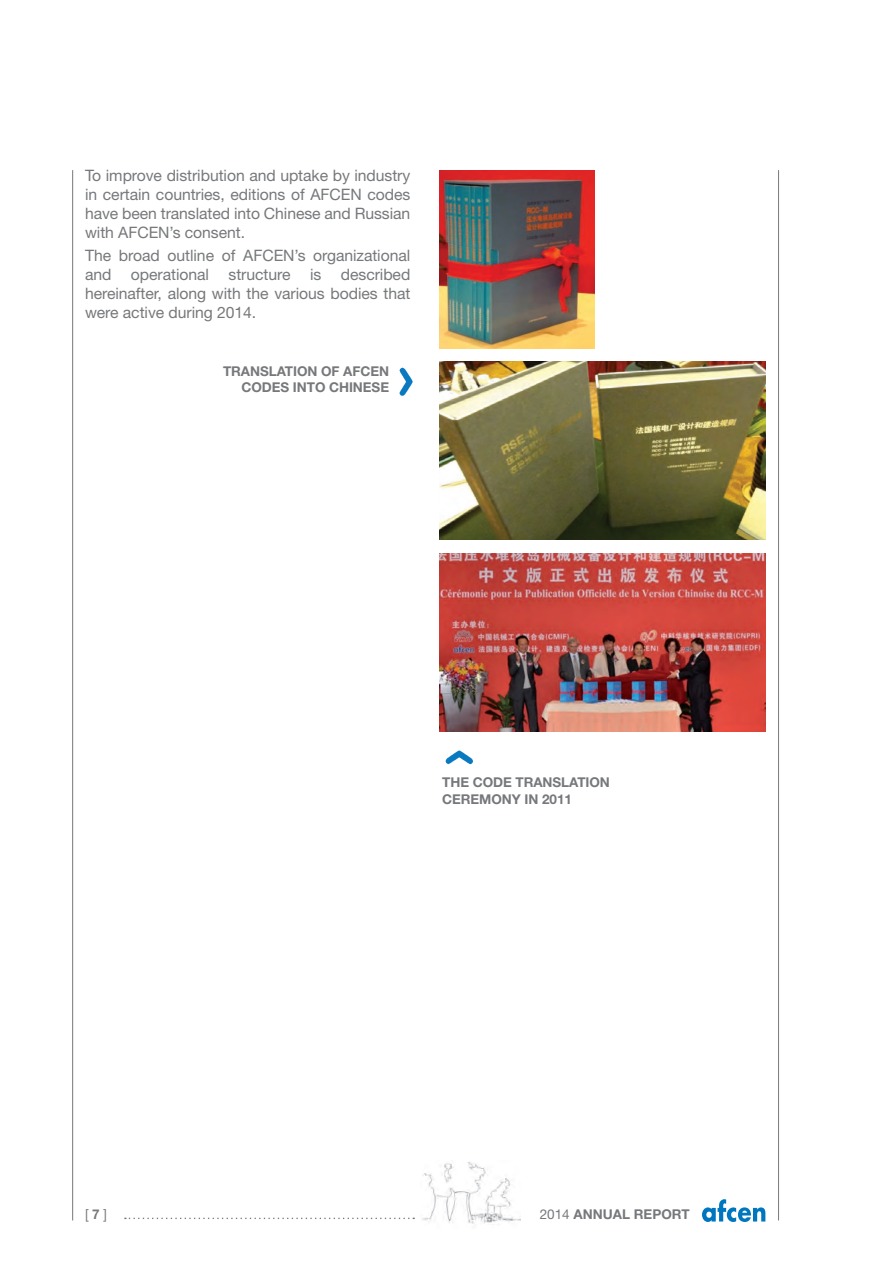
<style>
.page{position:relative;width:893px;height:1263px;background:#fff}
.page>*{position:absolute;margin:0;border:0;box-sizing:border-box;transform-origin:0 0}
.t1{font:15.75px/18.9px "Helvetica Neue LT Std";letter-spacing:-.005em;color:#76787b;text-align:justify}
.t2{font:700 13.5px/16.2px "Helvetica Neue LT Std";letter-spacing:-.005em;color:#76787b;text-align:right}
.t3{font:13.5px "Helvetica Neue LT Std";color:#76787b}
.s1{font-weight:700}
.s2{font-weight:400}
</style>
<div class="page">
<svg style="left:702px;top:1199px;width:63px;height:23px"></svg>
<img style="left:422px;top:1162px;width:98px;height:62px">
<svg style="left:125px;top:1217px;width:289px;height:2px"></svg>
<hr style="left:72px;top:170px;width:1px;height:1050px;background:#76787b">
<hr style="left:778px;top:170px;width:1px;height:1050px;background:#76787b">
<img style="left:439px;top:170px;width:155px;height:178px">
<img style="left:439px;top:361px;width:326px;height:179px">
<img style="left:439px;top:554px;width:326px;height:178px">
<img style="left:399px;top:367px;width:14px;height:29px">
<img style="left:445px;top:750px;width:28px;height:15px">
<p class="t1" style="left:85px;top:166px;width:327px">To improve distribution and uptake by industry in certain countries, editions of AFCEN codes have been translated into Chinese and Russian with AFCEN’s consent.</p>
<p class="t1" style="left:85px;top:246px;width:327px">The broad outline of AFCEN’s organizational and operational structure is described hereinafter, along with the various bodies that were active during 2014.</p>
<p class="t2" style="left:223px;top:363px;width:167px">TRANSLATION OF AFCEN<br>CODES INTO CHINESE</p>
<p class="t2" style="left:442px;top:774px;width:169px;text-align:left">THE CODE TRANSLATION<br>CEREMONY IN 2011</p>
<p class="t3" style="left:85px;top:1206px;width:24px">[ <span class="s1">7</span> ]</p>
<p class="t2" style="left:540px;top:1206px;width:151px"><span class="s2">2014</span> ANNUAL REPORT</p>
</div>
